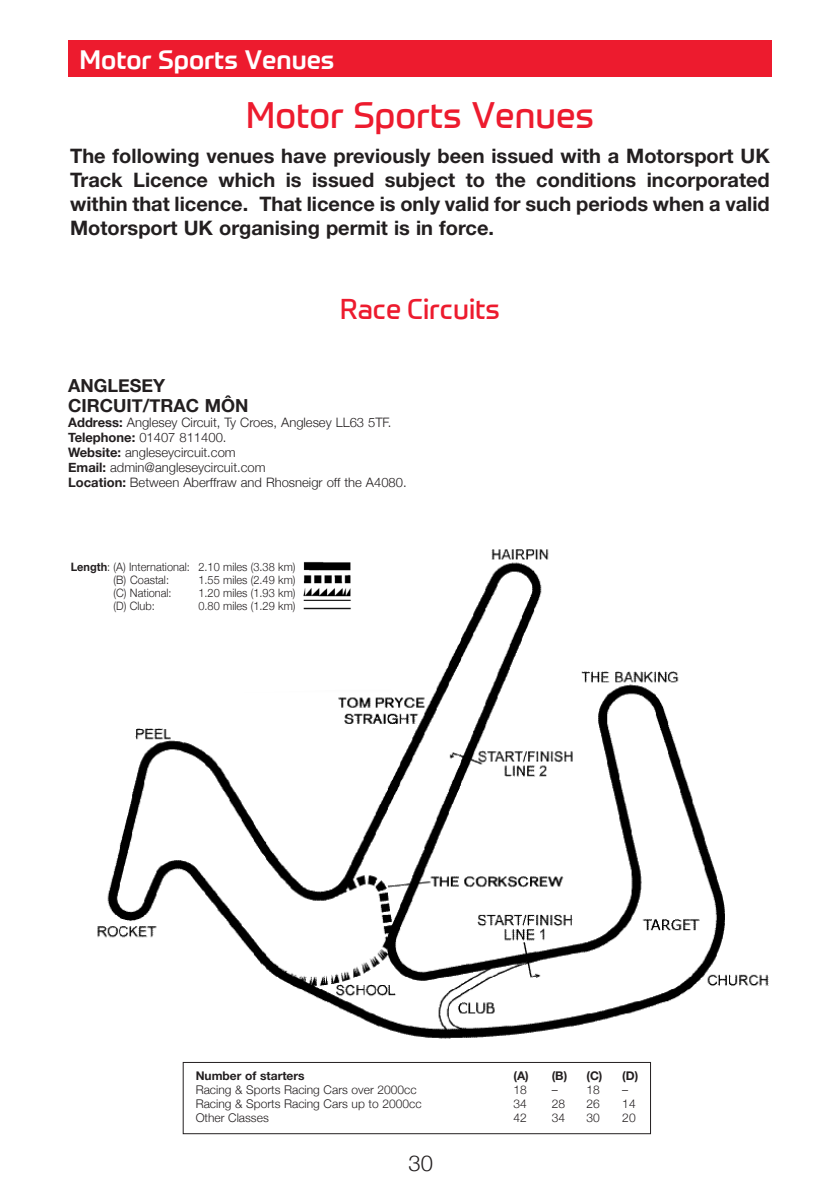
<style>
.page{position:relative;width:840px;height:1191px;background:#fff}
.page>*{position:absolute;margin:0;border:0;box-sizing:border-box;transform-origin:0 0}
.t1{font:36px "Prometo";color:#ed1b2e}
.t2{font:28px "Prometo";color:#ed1b2e}
.t3{font:500 26px "Prometo";color:#fff}
.t4{font:300 22px "Helvetica Neue";color:#231f20}
.t5{font:700 20px/24px "Helvetica Neue";color:#231f20;text-align:justify}
.t6{font:700 18px/20px "Helvetica Neue";color:#231f20}
.t7{font:300 13px/15px "Helvetica Neue";color:#231f20}
.t8{font:300 12px "Helvetica Neue";color:#231f20}
.t9{font:700 12px "Helvetica Neue";color:#231f20}
.t10{font:300 11.6px/12.8px "Helvetica Neue";color:#231f20;scale:.95 1}
.s1{font-weight:700}
</style>
<div class="page">
<div style="left:68px;top:40px;width:703px;height:37px;background:#ed1b2e"></div>
<img style="left:97px;top:549px;width:672px;height:490px">
<div style="left:68px;top:557px;width:230px;height:59px;background:#fff"></div>
<div style="left:183px;top:1062px;width:467px;height:72px;border:1px solid #231f20"></div>
<p class="t3" style="left:79px;top:42px;width:256px">Motor Sports Venues</p>
<p class="t1" style="left:245px;top:91px;width:350px">Motor Sports Venues</p>
<p class="t5" style="left:70px;top:146px;width:701px">The following venues have previously been issued with a Motorsport UK Track Licence which is issued subject to the conditions incorporated within that licence. That licence is only valid for such periods when a valid Motorsport UK organising permit is in force.</p>
<p class="t2" style="left:339px;top:290px;width:162px">Race Circuits</p>
<p class="t6" style="left:68px;top:375px;width:182px">ANGLESEY<br>CIRCUIT/TRAC MÔN</p>
<p class="t7" style="left:68px;top:414px;width:340px"><span class="s1">Address:</span> Anglesey Circuit, Ty Croes, Anglesey LL63 5TF.<br><span class="s1">Telephone:</span> 01407 811400.<br><span class="s1">Website:</span> angleseycircuit.com<br><span class="s1">Email:</span> admin@angleseycircuit.com<br><span class="s1">Location:</span> Between Aberffraw and Rhosneigr off the A4080.</p>
<p class="t10" style="left:113px;top:560px;width:193px;text-indent:-43px"><span class="s1">Length</span>: (A) International: 2.10 miles (3.38 km) (B) Coastal:</p>
<p class="t10" style="left:198px;top:573px;width:104px">1.55 miles (2.49 km)</p>
<p class="t10" style="left:113px;top:586px;width:62px">(C) National:</p>
<p class="t10" style="left:198px;top:586px;width:104px">1.20 miles (1.93 km)</p>
<p class="t10" style="left:113px;top:599px;width:45px">(D) Club:</p>
<p class="t10" style="left:198px;top:599px;width:104px">0.80 miles (1.29 km)</p>
<p class="t9" style="left:196px;top:1071px;width:110px">Number of starters</p>
<p class="t9" style="left:513px;top:1071px;width:55px">(A) (B)</p>
<p class="t9" style="left:586px;top:1071px;width:53px">(C) (D)</p>
<p class="t8" style="left:196px;top:1082px;width:222px">Racing &amp; Sports Racing Cars over 2000cc</p>
<p class="t8" style="left:513px;top:1082px;width:15px">18</p>
<p class="t8" style="left:551px;top:1082px;width:50px">– 18</p>
<p class="t8" style="left:622px;top:1082px;width:7px">–</p>
<p class="t8" style="left:196px;top:1096px;width:227px">Racing &amp; Sports Racing Cars up to 2000cc</p>
<p class="t8" style="left:513px;top:1096px;width:15px">34</p>
<p class="t8" style="left:551px;top:1096px;width:15px">28</p>
<p class="t8" style="left:586px;top:1096px;width:15px">26</p>
<p class="t8" style="left:622px;top:1096px;width:15px">14</p>
<p class="t8" style="left:196px;top:1110px;width:75px">Other Classes</p>
<p class="t8" style="left:513px;top:1110px;width:15px">42</p>
<p class="t8" style="left:551px;top:1110px;width:15px">34</p>
<p class="t8" style="left:586px;top:1110px;width:15px">30</p>
<p class="t8" style="left:622px;top:1110px;width:15px">20</p>
<p class="t4" style="left:408px;top:1149px;width:26px">30</p>
</div>
